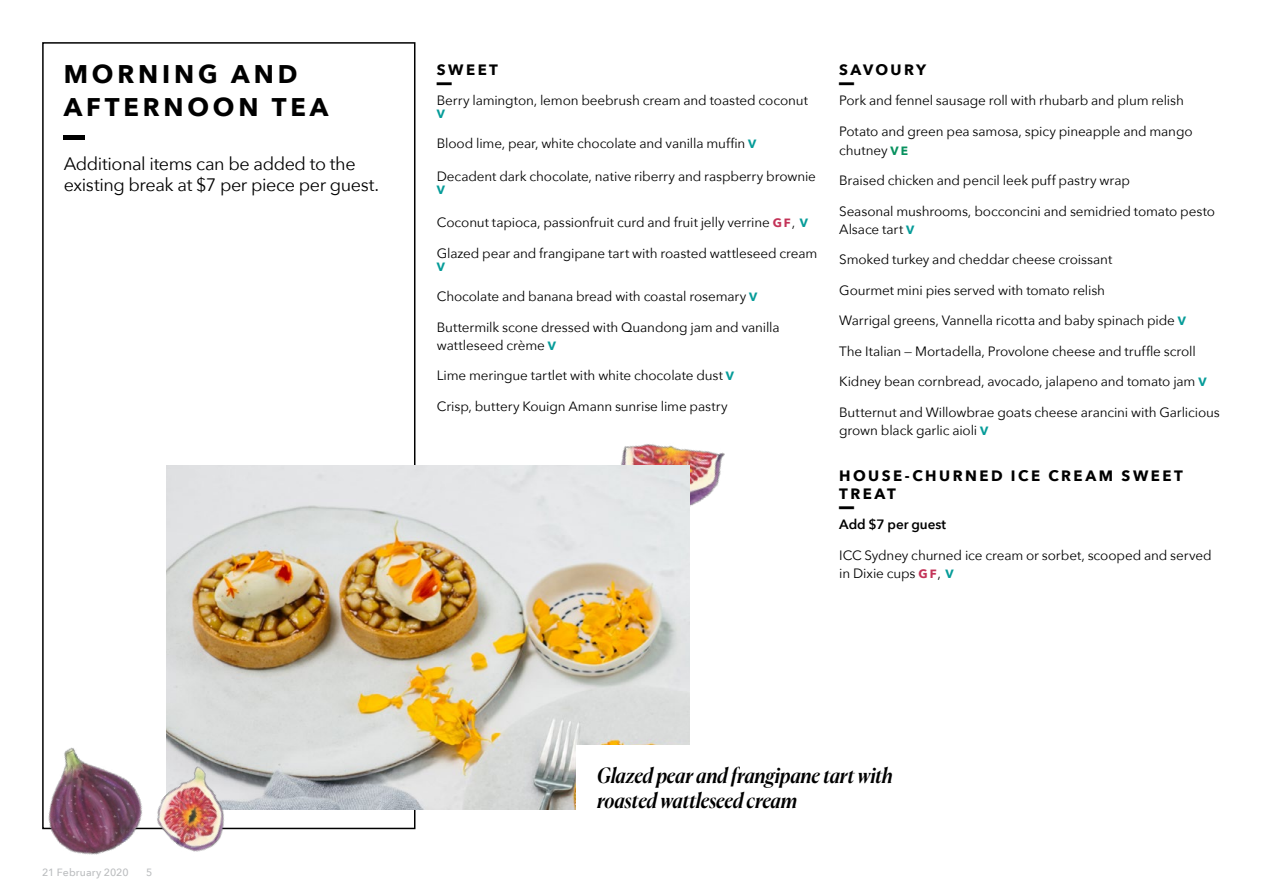
<style>
.page{position:relative;width:1263px;height:893px;background:#fff}
.page>*{position:absolute;margin:0;border:0;box-sizing:border-box;transform-origin:0 0}
.t1{font:700 30px "Avenir Next";color:#000}
.t2{font:700 25.5px/32.4px "Avenir Next";letter-spacing:.15em;color:#000}
.t3{font:italic 500 21px/25.2px "Canela";letter-spacing:-.01em;color:#000}
.t4{font:18px/21.6px "Avenir Next";letter-spacing:-.025em;color:#000}
.t5{font:700 15px/18px "Avenir Next";letter-spacing:.16em;color:#000}
.t6{font:13.5px/18px "Avenir Next";letter-spacing:-.01em;color:#000}
.t7{font:600 13.5px "Avenir Next";letter-spacing:-.005em;color:#000}
.t8{font:700 12px "Avenir Next";color:#069c99}
.t9{font:500 10.5px "Avenir Next";letter-spacing:.01em;color:#bcbec0}
.s1{font-weight:700;font-size:12px;color:#07915e}
.s2{font-weight:700;font-size:12px;color:#069c99}
.s3{font-weight:700;font-size:12px;color:#c33358}
</style>
<div class="page">
<img style="left:621px;top:444px;width:104px;height:63px">
<div style="left:64px;top:135px;width:21px;height:5px;background:#000"></div>
<img style="left:166px;top:465px;width:524px;height:344px">
<div style="left:576px;top:745px;width:381px;height:84px;background:#fff"></div>
<img style="left:42px;top:661px;width:226px;height:194px">
<img style="left:113px;top:739px;width:152px;height:116px">
<h2 class="t2" style="left:64px;top:58px;width:266px">MORNING AND<br>AFTERNOON TEA</h2>
<h3 class="t4" style="left:64px;top:152px;width:317px">Additional items can be added to the existing break at $7 per piece per guest.</h3>
<p class="t5" style="left:839px;top:60px;width:89px">SAVOURY</p>
<p class="t6" style="left:839px;top:91px;width:346px">Pork and fennel sausage roll with rhubarb and plum relish</p>
<p class="t6" style="left:839px;top:121px;width:355px;line-height:19px">Potato and green pea samosa, spicy pineapple and mango chutney <span class="s1">V E</span></p>
<p class="t6" style="left:839px;top:171px;width:292px">Braised chicken and pencil leek puff pastry wrap</p>
<p class="t6" style="left:839px;top:201px;width:377px">Seasonal mushrooms, bocconcini and semidried tomato pesto<br>Alsace tart <span class="s2">V</span></p>
<p class="t6" style="left:839px;top:250px;width:275px">Smoked turkey and cheddar cheese croissant</p>
<p class="t6" style="left:839px;top:280px;width:267px">Gourmet mini pies served with tomato relish</p>
<p class="t6" style="left:839px;top:311px;width:348px">Warrigal greens, Vannella ricotta and baby spinach pide <span class="s2">V</span></p>
<p class="t6" style="left:839px;top:341px;width:358px">The Italian — Mortadella, Provolone cheese and truffle scroll</p>
<p class="t6" style="left:839px;top:372px;width:369px">Kidney bean cornbread, avocado, jalapeno and tomato jam <span class="s2">V</span></p>
<p class="t6" style="left:839px;top:402px;width:382px">Butternut and Willowbrae goats cheese arancini with Garlicious grown black garlic aioli <span class="s2">V</span></p>
<p class="t5" style="left:839px;top:466px;width:345px">HOUSE-CHURNED ICE CREAM SWEET<br>TREAT</p>
<p class="t7" style="left:839px;top:513px;width:108px">Add $7 per guest</p>
<p class="t6" style="left:839px;top:545px;width:374px">ICC Sydney churned ice cream or sorbet, scooped and served in Dixie cups <span class="s3">G F</span>, <span class="s2">V</span></p>
<p class="t5" style="left:437px;top:60px;width:63px">SWEET</p>
<p class="t6" style="left:437px;top:91px;width:373px">Berry lamington, lemon beebrush cream and toasted coconut</p>
<p class="t8" style="left:437px;top:103px;width:10px">V</p>
<p class="t6" style="left:437px;top:134px;width:321px">Blood lime, pear, white chocolate and vanilla muffin <span class="s2">V</span></p>
<p class="t6" style="left:437px;top:167px;width:381px">Decadent dark chocolate, native riberry and raspberry brownie</p>
<p class="t8" style="left:437px;top:180px;width:10px">V</p>
<p class="t6" style="left:437px;top:213px;width:373px">Coconut tapioca, passionfruit curd and fruit jelly verrine <span class="s3">G F</span>, <span class="s2">V</span></p>
<p class="t6" style="left:437px;top:244px;width:382px">Glazed pear and frangipane tart with roasted wattleseed cream</p>
<p class="t8" style="left:437px;top:256px;width:10px">V</p>
<p class="t6" style="left:437px;top:287px;width:322px">Chocolate and banana bread with coastal rosemary <span class="s2">V</span></p>
<p class="t6" style="left:437px;top:317px;width:344px">Buttermilk scone dressed with Quandong jam and vanilla wattleseed crème <span class="s2">V</span></p>
<p class="t6" style="left:437px;top:366px;width:299px">Lime meringue tartlet with white chocolate dust <span class="s2">V</span></p>
<p class="t6" style="left:437px;top:396px;width:292px">Crisp, buttery Kouign Amann sunrise lime pastry</p>
<h1 class="t1" style="left:437px;top:44px;width:16px">_</h1>
<h1 class="t1" style="left:839px;top:44px;width:16px">_</h1>
<h1 class="t1" style="left:839px;top:468px;width:16px">_</h1>
<p class="t9" style="left:42px;top:863px;width:88px">21 February 2020</p>
<p class="t9" style="left:146px;top:863px;width:8px">5</p>
<h3 class="t3" style="left:597px;top:761px;width:297px">Glazed pear and frangipane tart with roasted wattleseed cream</h3>
</div>
